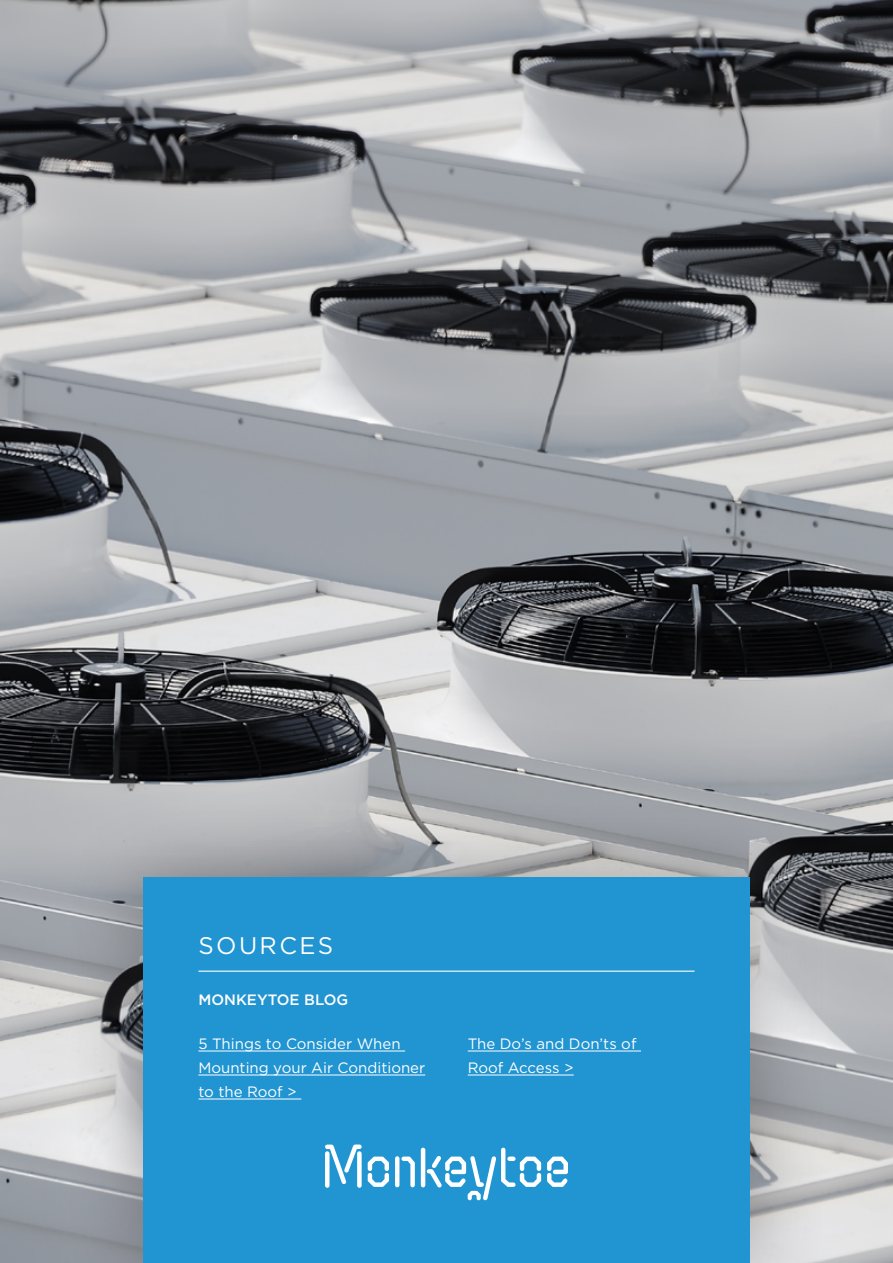
<style>
.page{position:relative;width:893px;height:1263px;background:#fff}
.page>*{position:absolute;margin:0;border:0;box-sizing:border-box;transform-origin:0 0}
.t1{font:24px "Gotham";letter-spacing:.1em;color:#fff}
.t2{font:15px/24px "Gotham HTF";color:#fff}
.t3{font:500 15px "Gotham";color:#fff}
</style>
<div class="page">
<img style="left:0;top:0;width:893px;height:1263px">
<div style="left:64px;top:798px;width:765px;height:465px;background:#231f20;opacity:.36"></div>
<div style="left:143px;top:878px;width:607px;height:385px;background:#2194d2"></div>
<hr style="left:198px;top:970px;width:496px;height:2px;background:#fff">
<hr style="left:198px;top:1051px;width:207px;height:1px;background:#fff">
<hr style="left:198px;top:1075px;width:227px;height:1px;background:#fff">
<hr style="left:198px;top:1099px;width:103px;height:1px;background:#fff">
<hr style="left:468px;top:1051px;width:173px;height:1px;background:#fff">
<hr style="left:468px;top:1075px;width:106px;height:1px;background:#fff">
<svg style="left:325px;top:1144px;width:243px;height:56px"></svg>
<h1 class="t1" style="left:198px;top:930px;width:136px">SOURCES</h1>
<p class="t3" style="left:198px;top:990px;width:151px">MONKEYTOE BLOG</p>
<p class="t2" style="left:198px;top:1031px;width:228px">5 Things to Consider When<br>Mounting your Air Conditioner to the Roof &gt;</p>
<p class="t2" style="left:468px;top:1031px;width:170px">The Do’s and Don’ts of<br>Roof Access &gt;</p>
</div>
